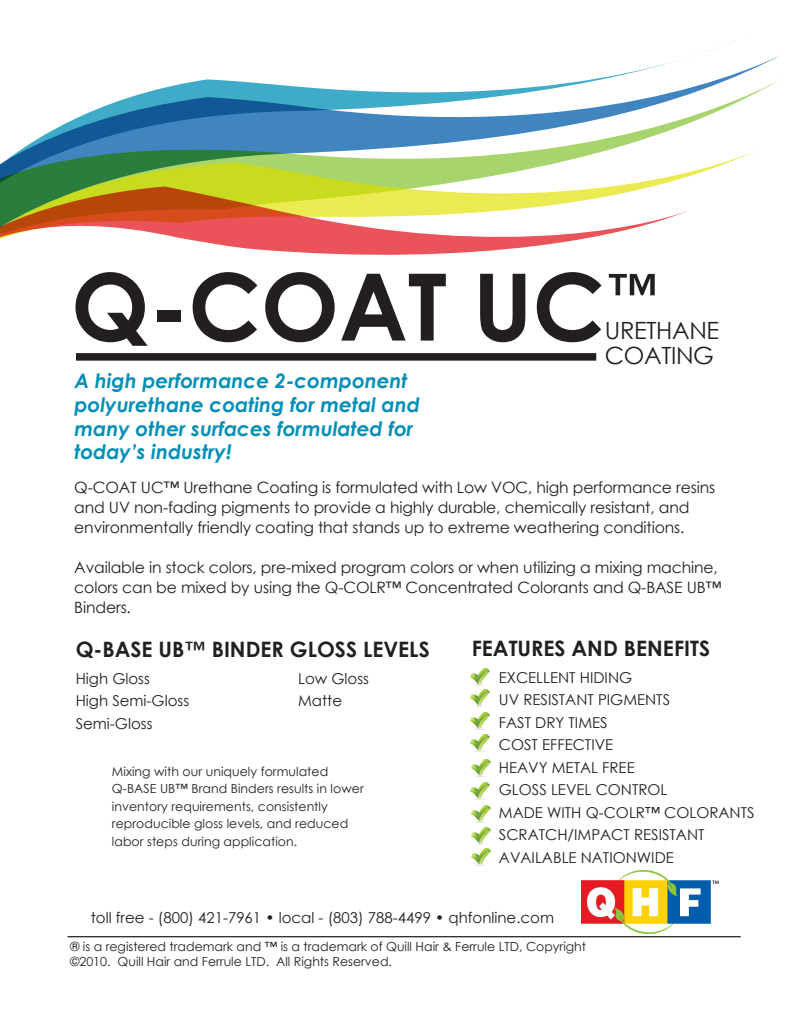
<style>
.page{position:relative;width:810px;height:1035px;background:#fff}
.page>*{position:absolute;margin:0;border:0;box-sizing:border-box;transform-origin:0 0}
.t1{font:700 93px "Century Gothic";color:#231f20}
.t2{font:700 52.12px "Century Gothic";color:#231f20}
.t3{font:23.75px/25px "Century Gothic";letter-spacing:-.015em;color:#231f20}
.t4{font:700 21.25px "Century Gothic";color:#231f20}
.t5{font:italic 700 20px/23.8px "Century Gothic";color:#008fb6}
.t6{font:15.62px/20px "Century Gothic";letter-spacing:-.01em;color:#231f20}
.t7{font:15px/22.5px "Century Gothic";color:#231f20}
.t8{font:12.5px/17.5px "Century Gothic";letter-spacing:.005em;color:#231f20}
</style>
<div class="page">
<svg style="left:0;top:232px;width:617px;height:23px"></svg>
<svg style="left:0;top:40px;width:757px;height:192px"></svg>
<hr style="left:68px;top:936px;width:673px;height:1px;background:#231f20">
<img style="left:470px;top:668px;width:20px;height:18px">
<img style="left:470px;top:689px;width:20px;height:63px">
<img style="left:471px;top:759px;width:20px;height:18px">
<img style="left:470px;top:782px;width:20px;height:18px">
<img style="left:471px;top:805px;width:20px;height:40px">
<img style="left:471px;top:848px;width:20px;height:18px">
<div style="left:76px;top:353px;width:520px;height:8px;background:#231f20"></div>
<img style="left:581px;top:870px;width:138px;height:63px">
<h1 class="t1" style="left:71px;top:236px;width:535px">Q-COAT UC</h1>
<h2 class="t2" style="left:606px;top:253px;width:54px">™</h2>
<h3 class="t3" style="left:605px;top:318px;width:116px">URETHANE<br>COATING</h3>
<p class="t5" style="left:74px;top:368px;width:347px">A high performance 2-component polyurethane coating for metal and many other surfaces formulated for today’s industry!</p>
<p class="t6" style="left:74px;top:477px;width:643px">Q-COAT UC™ Urethane Coating is formulated with Low VOC, high performance resins and UV non-fading pigments to provide a highly durable, chemically resistant, and environmentally friendly coating that stands up to extreme weathering conditions.</p>
<p class="t6" style="left:74px;top:557px;width:649px">Available in stock colors, pre-mixed program colors or when utilizing a mixing machine, colors can be mixed by using the Q-COLR™ Concentrated Colorants and Q-BASE UB™<br>Binders.</p>
<h3 class="t4" style="left:76px;top:633px;width:356px">Q-BASE UB™ BINDER GLOSS LEVELS</h3>
<p class="t7" style="left:76px;top:667px;width:115px">High Gloss<br>High Semi-Gloss<br>Semi-Gloss</p>
<p class="t7" style="left:298px;top:667px;width:72px">Low Gloss<br>Matte</p>
<p class="t8" style="left:112px;top:762px;width:253px">Mixing with our uniquely formulated Q-BASE UB™ Brand Binders results in lower inventory requirements, consistently reproducible gloss levels, and reduced labor steps during application.</p>
<h3 class="t4" style="left:472px;top:632px;width:240px">FEATURES AND BENEFITS</h3>
<p class="t7" style="left:499px;top:666px;width:257px">EXCELLENT HIDING<br>UV RESISTANT PIGMENTS<br>FAST DRY TIMES<br>COST EFFECTIVE<br>HEAVY METAL FREE<br>GLOSS LEVEL CONTROL<br>MADE WITH Q-COLR™ COLORANTS<br>SCRATCH/IMPACT RESISTANT<br>AVAILABLE NATIONWIDE</p>
<p class="t7" style="left:91px;top:906px;width:465px">toll free - (800) 421-7961 • local - (803) 788-4499 • qhfonline.com</p>
<p class="t8" style="left:70px;top:939px;width:518px;line-height:15px">® is a registered trademark and ™ is a trademark of Quill Hair &amp; Ferrule LTD, Copyright ©2010. Quill Hair and Ferrule LTD. All Rights Reserved.</p>
</div>
